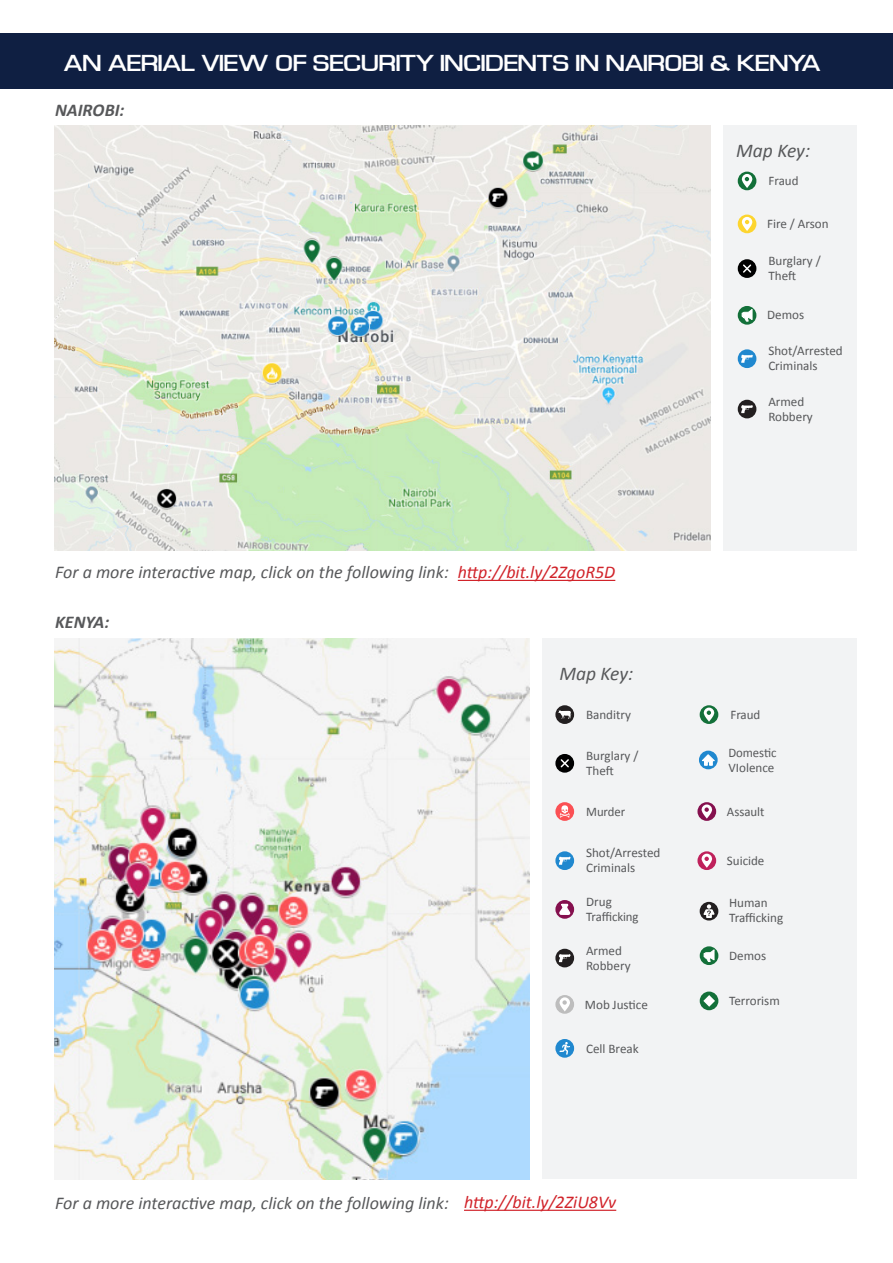
<style>
.page{position:relative;width:893px;height:1263px;background:#fff}
.page>*{position:absolute;margin:0;border:0;box-sizing:border-box;transform-origin:0 0}
.t1{font:700 24px "Waukegan LDO Extended";color:#fff}
.t2{font:italic 19.5px "Calibri";letter-spacing:-.005em;color:#57585a}
.t3{font:italic 18px "Calibri";color:#57585a}
.t4{font:italic 18px "Calibri";color:#d1232a}
.t5{font:italic 700 18px "Calibri";color:#57585a}
.t6{font:13.05px/15.1px "Calibri";color:#57585a}
</style>
<div class="page">
<div style="left:723px;top:126px;width:134px;height:425px;background:#f2f3f4"></div>
<div style="left:0;top:33px;width:893px;height:55px;background:#0f1f42"></div>
<img style="left:54px;top:126px;width:656px;height:425px">
<hr style="left:458px;top:580px;width:157px;height:1px;background:#d1232a">
<div style="left:542px;top:638px;width:315px;height:541px;background:#f2f3f4"></div>
<svg style="left:555px;top:754px;width:19px;height:19px"></svg>
<svg style="left:559px;top:758px;width:11px;height:11px"></svg>
<div style="left:738px;top:259px;width:18px;height:19px;background:#000;border-radius:50%"></div>
<svg style="left:743px;top:264px;width:9px;height:9px"></svg>
<svg style="left:555px;top:802px;width:19px;height:19px"></svg>
<svg style="left:560px;top:805px;width:10px;height:13px"></svg>
<hr style="left:464px;top:1210px;width:152px;height:1px;background:#d1232a">
<div style="left:738px;top:215px;width:18px;height:18px;background:#fdd52f;border-radius:50%"></div>
<svg style="left:741px;top:217px;width:12px;height:14px"></svg>
<svg style="left:555px;top:900px;width:19px;height:19px"></svg>
<svg style="left:559px;top:903px;width:12px;height:14px"></svg>
<img style="left:54px;top:638px;width:475px;height:541px">
<div style="left:738px;top:172px;width:18px;height:18px;background:#137039;border-radius:50%"></div>
<svg style="left:741px;top:174px;width:12px;height:14px"></svg>
<svg style="left:700px;top:705px;width:18px;height:19px"></svg>
<svg style="left:703px;top:708px;width:12px;height:14px"></svg>
<svg style="left:697px;top:802px;width:19px;height:19px"></svg>
<svg style="left:701px;top:804px;width:12px;height:14px"></svg>
<svg style="left:555px;top:851px;width:19px;height:19px"></svg>
<svg style="left:559px;top:857px;width:12px;height:8px"></svg>
<div style="left:738px;top:349px;width:18px;height:19px;background:#2088cf;border-radius:50%"></div>
<svg style="left:741px;top:355px;width:12px;height:8px"></svg>
<svg style="left:697px;top:851px;width:19px;height:19px"></svg>
<svg style="left:701px;top:854px;width:12px;height:14px"></svg>
<div style="left:700px;top:902px;width:18px;height:18px;background:#231f20;border-radius:50%"></div>
<svg style="left:702px;top:904px;width:14px;height:15px"></svg>
<div style="left:555px;top:949px;width:19px;height:18px;background:#231f20;border-radius:50%"></div>
<svg style="left:559px;top:954px;width:12px;height:8px"></svg>
<div style="left:738px;top:400px;width:18px;height:18px;background:#231f20;border-radius:50%"></div>
<svg style="left:741px;top:405px;width:12px;height:8px"></svg>
<svg style="left:555px;top:705px;width:19px;height:19px"></svg>
<svg style="left:558px;top:710px;width:13px;height:9px"></svg>
<svg style="left:738px;top:306px;width:18px;height:19px"></svg>
<svg style="left:741px;top:308px;width:12px;height:14px"></svg>
<div style="left:700px;top:946px;width:18px;height:19px;background:#137039;border-radius:50%"></div>
<svg style="left:703px;top:948px;width:12px;height:14px"></svg>
<div style="left:700px;top:991px;width:18px;height:19px;background:#137039;border-radius:50%"></div>
<svg style="left:699px;top:751px;width:19px;height:18px"></svg>
<svg style="left:701px;top:754px;width:14px;height:12px"></svg>
<svg style="left:555px;top:995px;width:19px;height:19px"></svg>
<svg style="left:559px;top:997px;width:12px;height:14px"></svg>
<svg style="left:703px;top:995px;width:12px;height:12px"></svg>
<svg style="left:555px;top:1039px;width:19px;height:19px"></svg>
<svg style="left:559px;top:1042px;width:11px;height:13px"></svg>
<h1 class="t1" style="left:64px;top:51px;width:758px">AN AERIAL VIEW OF SECURITY INCIDENTS IN NAIROBI &amp; KENYA</h1>
<h3 class="t5" style="left:55px;top:99px;width:71px">NAIROBI:</h3>
<h2 class="t2" style="left:736px;top:137px;width:75px">Map Key:</h2>
<p class="t6" style="left:768px;top:173px;width:31px">Fraud</p>
<p class="t6" style="left:767px;top:216px;width:63px">Fire / Arson</p>
<p class="t6" style="left:768px;top:253px;width:54px">Burglary /<br>Theft</p>
<p class="t6" style="left:767px;top:308px;width:39px">Demos</p>
<p class="t6" style="left:768px;top:343px;width:76px">Shot/Arrested<br>Criminals</p>
<h3 class="t3" style="left:55px;top:560px;width:395px">For a more interactive map, click on the following link:</h3>
<h3 class="t4" style="left:458px;top:560px;width:159px">http://bit.ly/2ZgoR5D</h3>
<h3 class="t5" style="left:55px;top:611px;width:56px">KENYA:</h3>
<h2 class="t2" style="left:559px;top:660px;width:75px">Map Key:</h2>
<p class="t6" style="left:586px;top:707px;width:47px">Banditry</p>
<p class="t6" style="left:586px;top:748px;width:54px">Burglary /<br>Theft</p>
<p class="t6" style="left:586px;top:804px;width:40px">Murder</p>
<p class="t6" style="left:586px;top:845px;width:76px">Shot/Arrested<br>Criminals</p>
<p class="t6" style="left:586px;top:894px;width:54px">Drug<br>Trafficking</p>
<p class="t6" style="left:586px;top:943px;width:46px">Armed<br>Robbery</p>
<p class="t6" style="left:585px;top:997px;width:64px">Mob Justice</p>
<p class="t6" style="left:586px;top:1041px;width:54px">Cell Break</p>
<h3 class="t3" style="left:55px;top:1190px;width:395px">For a more interactive map, click on the following link:</h3>
<h3 class="t4" style="left:464px;top:1190px;width:154px">http://bit.ly/2ZiU8Vv</h3>
<p class="t6" style="left:768px;top:394px;width:46px">Armed<br>Robbery</p>
<p class="t6" style="left:730px;top:707px;width:31px">Fraud</p>
<p class="t6" style="left:728px;top:745px;width:49px">Domestic<br>VIolence</p>
<p class="t6" style="left:727px;top:804px;width:39px">Assault</p>
<p class="t6" style="left:727px;top:853px;width:39px">Suicide</p>
<p class="t6" style="left:729px;top:895px;width:56px">Human<br>Trafficking</p>
<p class="t6" style="left:729px;top:948px;width:39px">Demos</p>
<p class="t6" style="left:729px;top:993px;width:52px">Terrorism</p>
</div>
